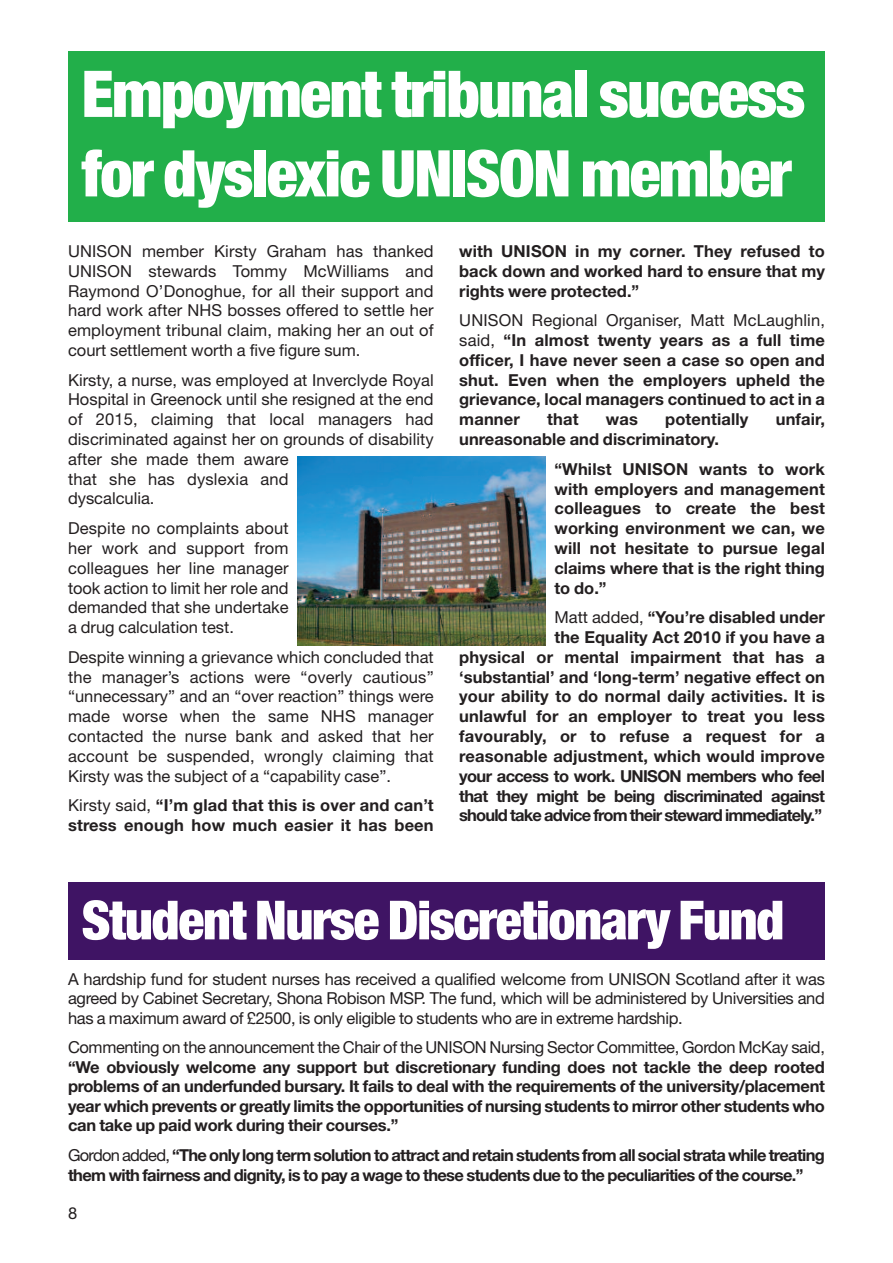
<style>
.page{position:relative;width:893px;height:1263px;background:#fff}
.page>*{position:absolute;margin:0;border:0;box-sizing:border-box;transform-origin:0 0}
.t1{font:900 condensed 64.5px/79.5px "Helvetica Neue";letter-spacing:-.025em;color:#fff}
.t2{font:900 condensed 54px "Helvetica Neue";letter-spacing:-.025em;color:#fff}
.t3{font:700 16.5px/19.8px "Helvetica Neue";color:#231f20;text-align:justify}
.t4{font:16.5px/19.8px "Helvetica Neue";color:#231f20;text-align:justify}
.t5{font:700 16.5px/19.8px "Helvetica Neue";letter-spacing:-.04em;color:#231f20}
.t6{font:16.5px "Helvetica Neue";letter-spacing:-.025em;color:#231f20}
.s1{font-weight:400}
</style>
<div class="page">
<div style="left:68px;top:51px;width:757px;height:170px;background:#22af4a"></div>
<img style="left:298px;top:457px;width:247px;height:188px">
<div style="left:68px;top:882px;width:757px;height:77px;background:#3f1464"></div>
<h1 class="t1" style="left:82px;top:60px;width:725px">Empoyment tribunal success for dyslexic UNISON member</h1>
<p class="t4" style="left:68px;top:243px;width:367px">UNISON member Kirsty Graham has thanked UNISON stewards Tommy McWilliams and Raymond O’Donoghue, for all their support and hard work after NHS bosses offered to settle her employment tribunal claim, making her an out of court settlement worth a five figure sum.</p>
<p class="t4" style="left:68px;top:371px;width:367px;text-align:left">Kirsty, a nurse, was employed at Inverclyde Royal Hospital in Greenock until she resigned at the end of 2015, claiming that local managers had discriminated against her on grounds of disability after she made them aware<br>that she has dyslexia and<br>dyscalculia.</p>
<p class="t4" style="left:68px;top:520px;width:222px">Despite no complaints about her work and support from colleagues her line manager took action to limit her role and demanded that she undertake a drug calculation test.</p>
<p class="t4" style="left:68px;top:649px;width:367px">Despite winning a grievance which concluded that the manager’s actions were “overly cautious” “unnecessary” and an “over reaction” things were made worse when the same NHS manager contacted the nurse bank and asked that her account be suspended, wrongly claiming that Kirsty was the subject of a “capability case”.</p>
<p class="t3" style="left:68px;top:797px;width:367px"><span class="s1">Kirsty said,</span> “I’m glad that this is over and can’t stress enough how much easier it has been</p>
<p class="t3" style="left:459px;top:243px;width:367px">with UNISON in my corner. They refused to back down and worked hard to ensure that my rights were protected.”</p>
<p class="t3" style="left:459px;top:312px;width:367px"><span class="s1">UNISON Regional Organiser, Matt McLaughlin, said,</span> “In almost twenty years as a full time officer, I have never seen a case so open and shut. Even when the employers upheld the grievance, local managers continued to act in a manner</p>
<p class="t3" style="left:547px;top:411px;width:33px">that</p>
<p class="t3" style="left:606px;top:411px;width:34px">was</p>
<p class="t3" style="left:665px;top:411px;width:85px">potentially</p>
<p class="t3" style="left:776px;top:411px;width:51px">unfair,</p>
<p class="t3" style="left:554px;top:426px;width:272px;line-height:29.7px;text-indent:-95px">unreasonable and discriminatory.<br>“Whilst UNISON wants to work</p>
<p class="t3" style="left:554px;top:480px;width:272px">with employers and management colleagues to create the best working environment we can, we will not hesitate to pursue legal claims where that is the right thing to do.”</p>
<p class="t3" style="left:459px;top:609px;width:367px;text-align:right"><span class="s1">Matt added,</span> “You’re disabled under<br>the Equality Act 2010 if you have a<br>physical or mental impairment that has a ‘substantial’ and ‘long-term’ negative effect on your ability to do normal daily activities. It is unlawful for an employer to treat you less favourably, or to refuse a request for a reasonable adjustment, which would improve your access to work. UNISON members who feel that they might be being discriminated against should take advice from their steward immediately.”</p>
<h2 class="t2" style="left:82px;top:901px;width:704px">Student Nurse Discretionary Fund</h2>
<p class="t4" style="left:68px;top:971px;width:758px">A hardship fund for student nurses has received a qualified welcome from UNISON Scotland after it was agreed by Cabinet Secretary, Shona Robison MSP. The fund, which will be administered by Universities and has a maximum award of £2500, is only eligible to students who are in extreme hardship.</p>
<p class="t6" style="left:68px;top:1041px;width:758px">Commenting on the announcement the Chair of the UNISON Nursing Sector Committee, Gordon McKay said,</p>
<p class="t3" style="left:68px;top:1059px;width:758px">“We obviously welcome any support but discretionary funding does not tackle the deep rooted problems of an underfunded bursary. It fails to deal with the requirements of the university/placement year which prevents or greatly limits the opportunities of nursing students to mirror other students who can take up paid work during their courses.”</p>
<p class="t5" style="left:68px;top:1147px;width:758px"><span class="s1">Gordon added,</span> “The only long term solution to attract and retain students from all social strata while treating them with fairness and dignity, is to pay a wage to these students due to the peculiarities of the course.”</p>
<p class="t4" style="left:68px;top:1205px;width:11px">8</p>
</div>
